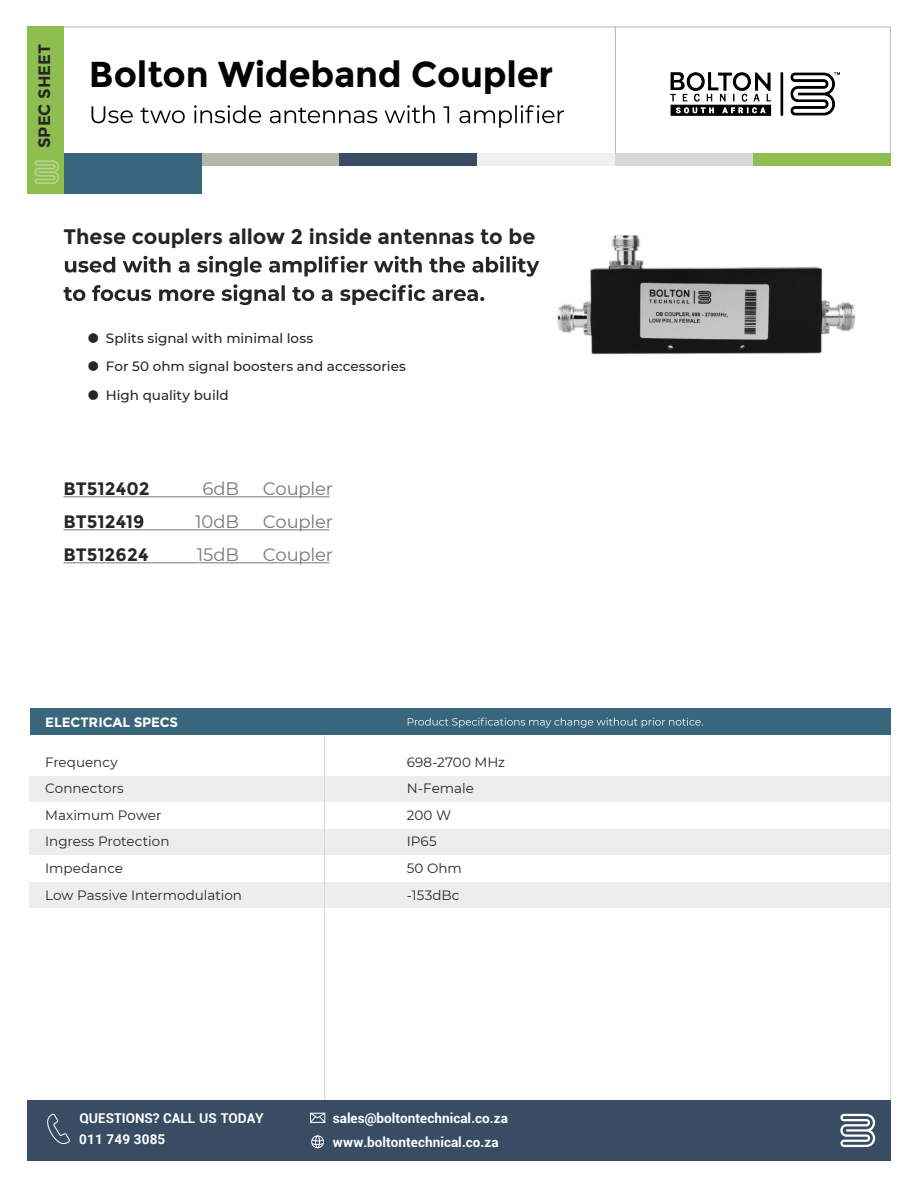
<style>
.page{position:relative;width:918px;height:1188px;background:#fff}
.page>*{position:absolute;margin:0;border:0;box-sizing:border-box;transform-origin:0 0}
.t1{font:700 36px "Montserrat";letter-spacing:-.01em;color:#030303}
.t2{font:700 21px "Montserrat";letter-spacing:-.005em;color:#272525}
.t3{font:18px "Montserrat";letter-spacing:-.01em;color:#76787a}
.t4{font:700 18px "Montserrat";color:#272525}
.t5{font:700 16.5px "Montserrat";color:#272525}
.t6{font:13.5px "Montserrat";color:#272525}
.t7{font:500 13.5px "Montserrat";color:#272525}
.t8{font:700 13.5px/24px "Roboto";color:#fff}
.t9{font:700 13.5px "Montserrat";color:#fff}
.t10{font:700 13.5px "Roboto";letter-spacing:.015em;color:#fff}
.s1{font-weight:700;font-size:34.5px}
.s2{font-style:inherit}
</style>
<div class="page">
<img style="left:557px;top:235px;width:299px;height:120px">
<svg style="left:61px;top:26px;width:830px;height:127px"></svg>
<svg style="left:92px;top:105px;width:472px;height:23px"></svg>
<div style="left:201px;top:153px;width:138px;height:13px;background:#b3b7aa"></div>
<div style="left:63px;top:153px;width:139px;height:41px;background:#39657d"></div>
<div style="left:339px;top:153px;width:138px;height:13px;background:#384d63"></div>
<div style="left:615px;top:153px;width:138px;height:13px;background:#d7d7d7"></div>
<div style="left:477px;top:153px;width:138px;height:13px;background:#f0f1ec"></div>
<div style="left:753px;top:153px;width:138px;height:13px;background:#8ebe4f"></div>
<div style="left:27px;top:27px;width:36px;height:167px;background:#8ebe4f"></div>
<hr style="left:615px;top:27px;width:1px;height:126px;background:#b3b7aa">
<svg style="left:34px;top:160px;width:25px;height:24px"></svg>
<div style="left:30px;top:776px;width:861px;height:26px;background:#eeeded"></div>
<div style="left:30px;top:829px;width:861px;height:26px;background:#eeeded"></div>
<div style="left:30px;top:882px;width:861px;height:26px;background:#eeeded"></div>
<hr style="left:890px;top:735px;width:1px;height:377px;background:#d7d7d7">
<svg style="left:65px;top:256px;width:474px;height:21px"></svg>
<svg style="left:64px;top:284px;width:420px;height:21px"></svg>
<hr style="left:324px;top:731px;width:1px;height:375px;background:#d7d7d7">
<div style="left:30px;top:708px;width:861px;height:27px;background:#39657d"></div>
<svg style="left:408px;top:718px;width:295px;height:10px"></svg>
<div style="left:27px;top:1100px;width:864px;height:61px;background:#384d63"></div>
<svg style="left:840px;top:1114px;width:35px;height:33px"></svg>
<svg style="left:47px;top:1113px;width:23px;height:32px"></svg>
<svg style="left:310px;top:1113px;width:15px;height:10px"></svg>
<div style="left:311px;top:1136px;width:13px;height:12px;border:1px solid #fff;border-radius:50%"></div>
<svg style="left:312px;top:1140px;width:12px;height:5px"></svg>
<div style="left:315px;top:1136px;width:5px;height:12px;border:1px solid #fff;border-radius:50%"></div>
<hr style="left:63px;top:497px;width:266px;height:1px;background:#76787a">
<hr style="left:63px;top:530px;width:266px;height:1px;background:#76787a">
<hr style="left:63px;top:563px;width:266px;height:1px;background:#76787a">
<img style="left:671px;top:73px;width:168px;height:43px">
<p class="t5" style="left:35px;top:148px;width:106px;rotate:-90deg">SPEC SHEET</p>
<h1 class="t1" style="left:89px;top:53px;width:466px">Bolton Wideband Coupler</h1>
<h2 class="t2" style="left:63px;top:224px;width:473px">These couplers allow 2 inside antennas to be</h2>
<p class="t7" style="left:86px;top:329px;width:229px"><span class="s1">•</span> Splits signal with minimal loss</p>
<p class="t7" style="left:86px;top:357px;width:321px"><span class="s1">•</span> For 50 ohm signal boosters and accessories</p>
<p class="t7" style="left:86px;top:386px;width:144px"><span class="s1">•</span> High quality build</p>
<h3 class="t4" style="left:63px;top:478px;width:88px">BT512402</h3>
<h3 class="t3" style="left:202px;top:476px;width:38px">6dB</h3>
<h3 class="t3" style="left:263px;top:476px;width:72px">Coupler</h3>
<h3 class="t4" style="left:63px;top:511px;width:83px">BT512419</h3>
<h3 class="t3" style="left:195px;top:509px;width:45px">10dB</h3>
<h3 class="t3" style="left:263px;top:509px;width:72px">Coupler</h3>
<h3 class="t4" style="left:63px;top:544px;width:87px">BT512624</h3>
<h3 class="t3" style="left:197px;top:542px;width:44px">15dB</h3>
<h3 class="t3" style="left:263px;top:542px;width:72px">Coupler</h3>
<p class="t9" style="left:45px;top:714px;width:135px">ELECTRICAL SPECS</p>
<p class="t6" style="left:45px;top:753px;width:74px">Frequency</p>
<p class="t6" style="left:407px;top:753px;width:100px">698-2700 MHz</p>
<p class="t6" style="left:45px;top:779px;width:80px">Connectors</p>
<p class="t6" style="left:407px;top:779px;width:69px">N-Female</p>
<p class="t6" style="left:45px;top:806px;width:118px">Maximum Power</p>
<p class="t6" style="left:407px;top:806px;width:46px">200 W</p>
<p class="t6" style="left:45px;top:832px;width:126px">Ingress Protection</p>
<p class="t6" style="left:407px;top:832px;width:32px">IP65</p>
<p class="t6" style="left:45px;top:859px;width:79px">Impedance</p>
<p class="t6" style="left:407px;top:859px;width:57px">50 Ohm</p>
<p class="t6" style="left:45px;top:886px;width:198px">Low Passive Intermodulation</p>
<p class="t6" style="left:407px;top:886px;width:54px">-153dBc</p>
<p class="t8" style="left:79px;top:1106px;width:186px">QUESTIONS? CALL US TODAY</p>
<p class="t10" style="left:79px;top:1130px;width:88px">011 749 3085</p>
<p class="t8" style="left:333px;top:1105px;width:177px">sales@boltontechnical<span class="s2">.co.za </span>www.boltontechnical<span class="s2">.co.za</span></p>
</div>
